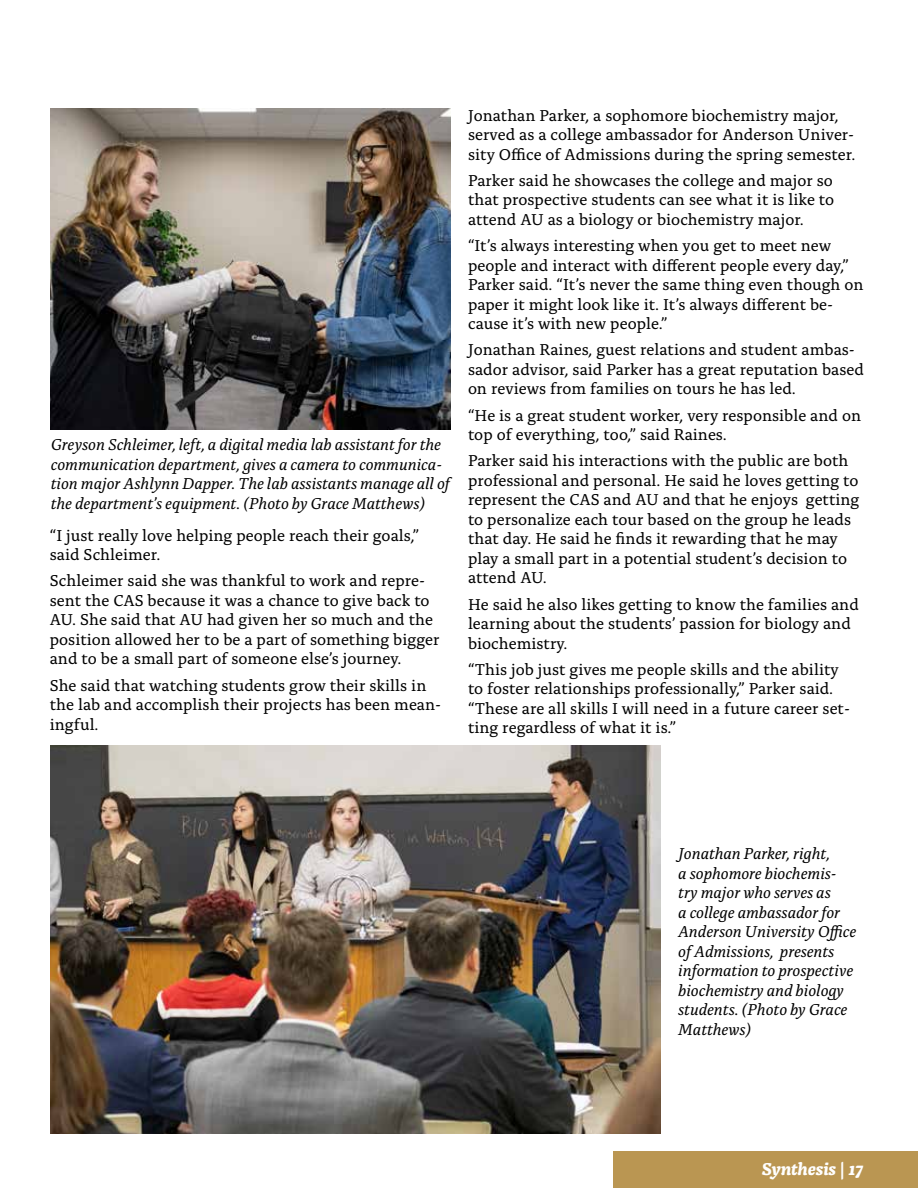
<style>
.page{position:relative;width:918px;height:1188px;background:#fff}
.page>*{position:absolute;margin:0;border:0;box-sizing:border-box;transform-origin:0 0}
.t1{font:italic 700 18px "Alda OTCEV";letter-spacing:-.005em;color:#fff}
.t2{font:16.5px/19.5px "Alda OTCEV";color:#000}
.t3{font:italic 16.5px/19.5px "Alda OTCEV";color:#000}
</style>
<div class="page">
<div style="left:613px;top:1151px;width:305px;height:37px;background:#ba9652"></div>
<img style="left:51px;top:108px;width:399px;height:322px">
<img style="left:51px;top:745px;width:609px;height:389px">
<p class="t3" style="left:51px;top:433px;width:401px">Greyson Schleimer, left, a digital media lab assistant for the communication department, gives a camera to communica&shy;tion major Ashlynn Dapper. The lab assistants manage all of the department’s equipment. (Photo by Grace Matthews)</p>
<p class="t2" style="left:50px;top:524px;width:371px">“I just really love helping people reach their goals,” said Schleimer.</p>
<p class="t2" style="left:50px;top:570px;width:391px">Schleimer said she was thankful to work and repre&shy;sent the CAS because it was a chance to give back to AU. She said that AU had given her so much and the position allowed her to be a part of something bigger and to be a small part of someone else’s journey.</p>
<p class="t2" style="left:50px;top:674px;width:393px">She said that watching students grow their skills in the lab and accomplish their projects has been mean&shy;ingful.</p>
<p class="t2" style="left:468px;top:104px;width:389px">Jonathan Parker, a sophomore biochemistry major, served as a college ambassador for Anderson Univer&shy;sity Office of Admissions during the spring semester.</p>
<p class="t2" style="left:468px;top:169px;width:368px;text-align:justify">Parker said he showcases the college and major so that prospective students can see what it is like to attend AU as a biology or biochemistry major.</p>
<p class="t2" style="left:468px;top:235px;width:397px">“It’s always interesting when you get to meet new people and interact with different people every day,” Parker said. “It’s never the same thing even though on paper it might look like it. It’s always different be&shy;cause it’s with new people.”</p>
<p class="t2" style="left:468px;top:339px;width:398px">Jonathan Raines, guest relations and student ambas&shy;sador advisor, said Parker has a great reputation based on reviews from families on tours he has led.</p>
<p class="t2" style="left:468px;top:404px;width:395px">“He is a great student worker, very responsible and on top of everything, too,” said Raines.</p>
<p class="t2" style="left:468px;top:450px;width:393px">Parker said his interactions with the public are both professional and personal. He said he loves getting to represent the CAS and AU and that he enjoys getting to personalize each tour based on the group he leads that day. He said he finds it rewarding that he may play a small part in a potential student’s decision to attend AU.</p>
<p class="t2" style="left:468px;top:593px;width:392px">He said he also likes getting to know the families and learning about the students’ passion for biology and biochemistry.</p>
<p class="t2" style="left:468px;top:658px;width:384px">“This job just gives me people skills and the ability to foster relationships professionally,” Parker said. “These are all skills I will need in a future career set&shy;ting regardless of what it is.”</p>
<p class="t3" style="left:678px;top:843px;width:180px">Jonathan Parker, right,<br>a sophomore biochemis&shy;try major who serves as<br>a college ambassador for<br>Anderson University Office of Admissions, presents information to prospective biochemistry and biology students. (Photo by Grace<br>Matthews)</p>
<p class="t1" style="left:762px;top:1155px;width:103px">Synthesis | 17</p>
</div>
